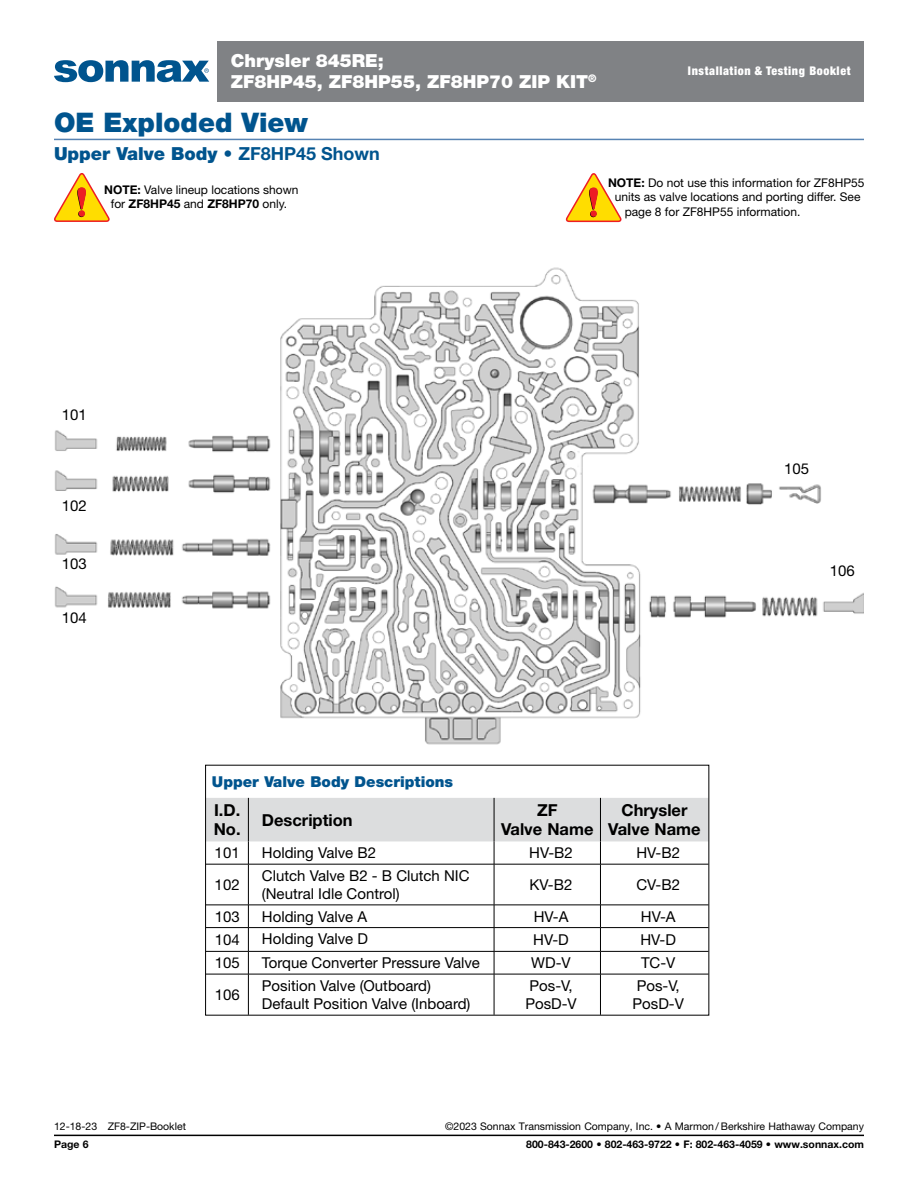
<style>
.page{position:relative;width:918px;height:1188px;background:#fff}
.page>*{position:absolute;margin:0;border:0;box-sizing:border-box;transform-origin:0 0}
.t1{font:900 27px "Helvetica Neue LT Std";color:#00548e}
.t2{font:900 18px/21.6px "Helvetica Neue LT Std";color:#fff}
.t3{font:900 18px "Helvetica Neue LT Std";color:#00548e}
.t4{font:700 16.5px/19.8px "Helvetica Neue LT Std";color:#000;text-align:center}
.t5{font:15px/18px "Helvetica Neue LT Std";color:#000}
.t6{font:900 15px "Helvetica Neue LT Std";color:#00548e}
.t7{font:12px/14.4px "Helvetica Neue LT Std";color:#000;text-align:center}
.t8{font:900 condensed 12px "Helvetica Neue LT Std";letter-spacing:.05em;color:#fff}
.t9{font:10.5px "Helvetica Neue LT Std";color:#000}
.t10{font:700 10.5px "Helvetica Neue LT Std";color:#000}
.s1{font-weight:700}
</style>
<div class="page">
<hr style="left:54px;top:139px;width:810px;height:1px;background:#5783b3">
<hr style="left:206px;top:864px;width:42px;height:1px;background:#000">
<hr style="left:248px;top:864px;width:246px;height:1px;background:#000">
<hr style="left:248px;top:864px;width:1px;height:41px;background:#000">
<hr style="left:494px;top:864px;width:106px;height:1px;background:#000">
<hr style="left:600px;top:864px;width:108px;height:1px;background:#000">
<hr style="left:206px;top:905px;width:42px;height:1px;background:#000">
<hr style="left:248px;top:905px;width:246px;height:1px;background:#000">
<hr style="left:494px;top:905px;width:106px;height:1px;background:#000">
<hr style="left:600px;top:905px;width:108px;height:1px;background:#000">
<hr style="left:206px;top:927px;width:42px;height:1px;background:#000">
<hr style="left:248px;top:927px;width:246px;height:1px;background:#000">
<hr style="left:494px;top:927px;width:106px;height:1px;background:#000">
<hr style="left:600px;top:927px;width:108px;height:1px;background:#000">
<hr style="left:206px;top:951px;width:42px;height:1px;background:#000">
<hr style="left:248px;top:951px;width:246px;height:1px;background:#000">
<svg style="left:248px;top:905px;width:1px;height:69px"></svg>
<hr style="left:494px;top:951px;width:106px;height:1px;background:#000">
<hr style="left:600px;top:951px;width:108px;height:1px;background:#000">
<hr style="left:206px;top:974px;width:42px;height:1px;background:#000">
<hr style="left:248px;top:974px;width:246px;height:1px;background:#000">
<hr style="left:248px;top:974px;width:1px;height:41px;background:#000">
<hr style="left:494px;top:974px;width:106px;height:1px;background:#000">
<hr style="left:600px;top:974px;width:108px;height:1px;background:#000">
<hr style="left:600px;top:864px;width:1px;height:41px;background:#000">
<svg style="left:600px;top:905px;width:1px;height:69px"></svg>
<hr style="left:600px;top:974px;width:1px;height:41px;background:#000">
<svg style="left:207px;top:798px;width:500px;height:66px"></svg>
<hr style="left:494px;top:864px;width:1px;height:41px;background:#000">
<svg style="left:494px;top:905px;width:1px;height:69px"></svg>
<hr style="left:494px;top:974px;width:1px;height:41px;background:#000">
<hr style="left:494px;top:798px;width:1px;height:43px;background:#000">
<hr style="left:600px;top:798px;width:1px;height:43px;background:#000">
<img style="left:54px;top:267px;width:809px;height:478px">
<svg style="left:566px;top:173px;width:56px;height:49px"></svg>
<svg style="left:54px;top:173px;width:56px;height:49px"></svg>
<hr style="left:54px;top:1135px;width:810px;height:1px;background:#000">
<svg style="left:54px;top:60px;width:155px;height:22px"></svg>
<div style="left:217px;top:41px;width:647px;height:61px;background:#808285"></div>
<p class="t2" style="left:231px;top:50px;width:367px">Chrysler 845RE;<br>ZF8HP45, ZF8HP55, ZF8HP70 ZIP KIT<sup>®</sup></p>
<h1 class="t1" style="left:54px;top:106px;width:256px">OE Exploded View</h1>
<p class="t3" style="left:54px;top:143px;width:327px">Upper Valve Body • <span class="s1">ZF8HP45 Shown</span></p>
<p class="t7" style="left:104px;top:182px;width:196px"><span class="s1">NOTE:</span> Valve lineup locations shown for <span class="s1">ZF8HP45</span> and <span class="s1">ZF8HP70</span> only.</p>
<p class="t8" style="left:688px;top:63px;width:164px">Installation &amp; Testing Booklet</p>
<p class="t7" style="left:608px;top:175px;width:258px"><span class="s1">NOTE:</span> Do not use this information for ZF8HP55</p>
<p class="t7" style="left:615px;top:190px;width:247px">units as valve locations and porting differ. See</p>
<p class="t7" style="left:625px;top:204px;width:177px">page 8 for ZF8HP55 information.</p>
<p class="t5" style="left:62px;top:406px;width:27px">101</p>
<p class="t5" style="left:62px;top:497px;width:27px">102</p>
<p class="t5" style="left:62px;top:555px;width:27px">103</p>
<p class="t5" style="left:62px;top:609px;width:27px">104</p>
<p class="t5" style="left:784px;top:460px;width:27px">105</p>
<p class="t5" style="left:830px;top:561px;width:27px">106</p>
<p class="t6" style="left:212px;top:773px;width:243px">Upper Valve Body Descriptions</p>
<p class="t4" style="left:214px;top:800px;width:28px;text-align:left">I.D.<br>No.</p>
<p class="t4" style="left:262px;top:809px;width:92px">Description</p>
<p class="t4" style="left:501px;top:800px;width:94px">ZF<br>Valve Name</p>
<p class="t4" style="left:608px;top:800px;width:94px">Chrysler<br>Valve Name</p>
<p class="t5" style="left:215px;top:844px;width:27px">101</p>
<p class="t5" style="left:262px;top:844px;width:116px">Holding Valve B2</p>
<p class="t5" style="left:529px;top:844px;width:45px">HV-B2</p>
<p class="t5" style="left:636px;top:844px;width:45px">HV-B2</p>
<p class="t5" style="left:215px;top:875px;width:27px">102</p>
<p class="t5" style="left:262px;top:866px;width:209px">Clutch Valve B2 - B Clutch NIC (Neutral Idle Control)</p>
<p class="t5" style="left:530px;top:875px;width:44px">KV-B2</p>
<p class="t5" style="left:636px;top:875px;width:45px">CV-B2</p>
<p class="t5" style="left:215px;top:907px;width:27px">103</p>
<p class="t5" style="left:262px;top:907px;width:107px">Holding Valve A</p>
<p class="t5" style="left:534px;top:907px;width:36px">HV-A</p>
<p class="t5" style="left:641px;top:907px;width:36px">HV-A</p>
<p class="t5" style="left:215px;top:930px;width:27px">104</p>
<p class="t5" style="left:262px;top:930px;width:108px">Holding Valve D</p>
<p class="t5" style="left:533px;top:930px;width:37px">HV-D</p>
<p class="t5" style="left:640px;top:930px;width:37px">HV-D</p>
<p class="t5" style="left:215px;top:954px;width:27px">105</p>
<p class="t5" style="left:262px;top:954px;width:220px">Torque Converter Pressure Valve</p>
<p class="t5" style="left:531px;top:954px;width:41px">WD-V</p>
<p class="t5" style="left:641px;top:954px;width:36px">TC-V</p>
<p class="t5" style="left:215px;top:985px;width:27px">106</p>
<p class="t5" style="left:262px;top:976px;width:210px">Position Valve (Outboard)<br>Default Position Valve (Inboard)</p>
<p class="t5" style="left:525px;top:976px;width:53px">Pos-V,<br>PosD-V</p>
<p class="t5" style="left:633px;top:976px;width:53px">Pos-V,<br>PosD-V</p>
<p class="t9" style="left:54px;top:1120px;width:134px">12-18-23 ZF8-ZIP-Booklet</p>
<p class="t9" style="left:445px;top:1120px;width:420px">©2023 Sonnax Transmission Company, Inc. • A Marmon / Berkshire Hathaway Company</p>
<p class="t10" style="left:54px;top:1138px;width:36px">Page 6</p>
<p class="t10" style="left:526px;top:1138px;width:339px">800-843-2600 • 802-463-9722 • F: 802-463-4059 • www.sonnax.com</p>
</div>
